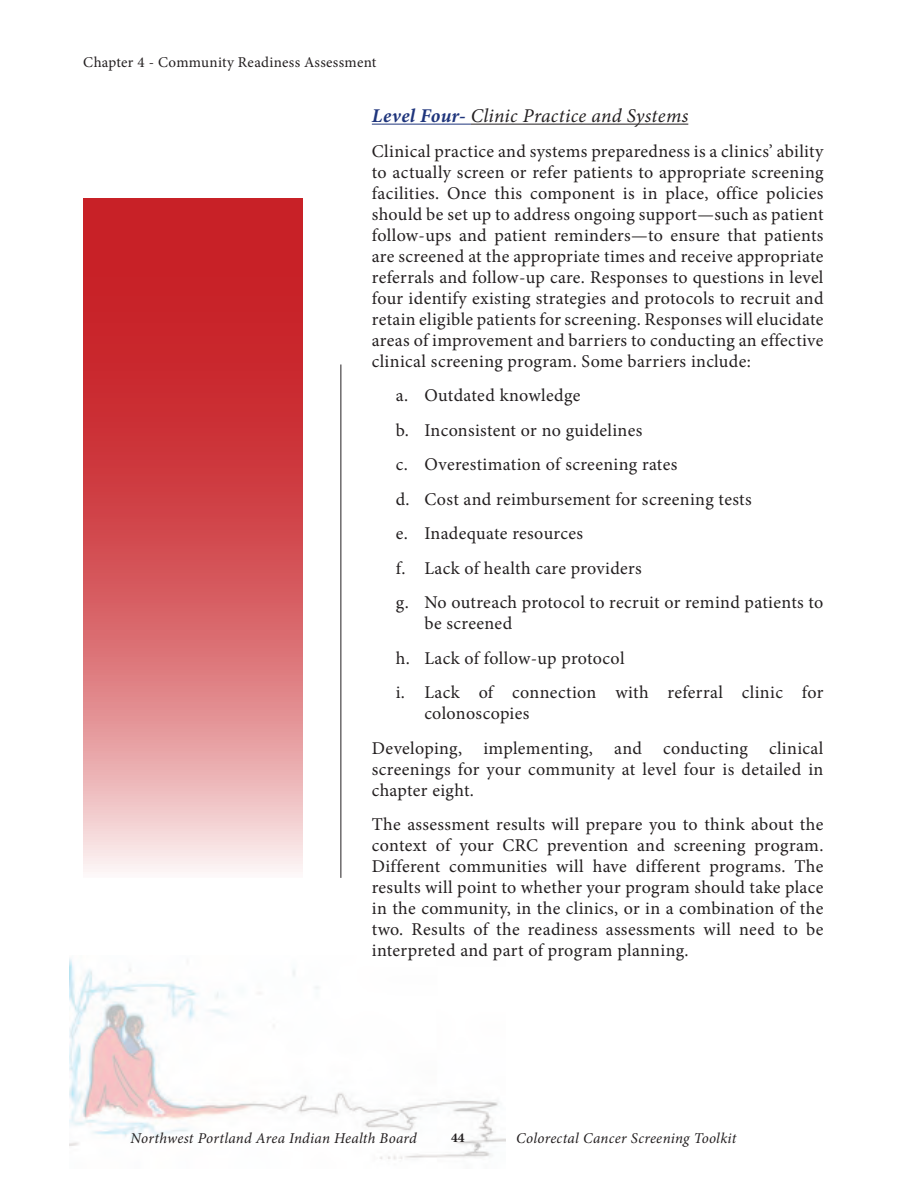
<style>
.page{position:relative;width:918px;height:1188px;background:#fff}
.page>*{position:absolute;margin:0;border:0;box-sizing:border-box;transform-origin:0 0}
.t1{font:italic 19.5px "Minion Pro";letter-spacing:.015em;color:#231f20}
.t2{font:18px/21px "Minion Pro";letter-spacing:.02em;color:#231f20}
.t3{font:italic 15px "Minion Pro";letter-spacing:.015em;color:#231f20}
.t4{font:15px "Minion Pro";letter-spacing:.02em;color:#231f20}
.t5{font:700 13.5px "Minion Pro";color:#231f20}
.s1{font-weight:700;color:#1f357c}
</style>
<div class="page">
<img style="left:69px;top:958px;width:437px;height:202px">
<hr style="left:372px;top:124px;width:99px;height:1px;background:#1f357c">
<hr style="left:471px;top:124px;width:217px;height:1px;background:#231f20">
<hr style="left:340px;top:364px;width:1px;height:514px;background:#231f20">
<svg style="left:83px;top:199px;width:220px;height:673px;background:#d75f63"></svg>
<p class="t4" style="left:83px;top:52px;width:295px">Chapter 4 - Community Readiness Assessment</p>
<p class="t1" style="left:372px;top:103px;width:318px"><span class="s1">Level Four-</span> Clinic Practice and Systems</p>
<p class="t2" style="left:372px;top:141px;width:453px;text-align:justify">Clinical practice and systems preparedness is a clinics’ ability to actually screen or refer patients to appropriate screening facilities. Once this component is in place, office policies should be set up to address ongoing support—such as patient follow-ups and patient reminders—to ensure that patients are screened at the appropriate times and receive appropriate referrals and follow-up care. Responses to questions in level four identify existing strategies and protocols to recruit and retain eligible patients for screening. Responses will elucidate areas of improvement and barriers to conducting an effective clinical screening program. Some barriers include:</p>
<p class="t2" style="left:396px;top:378px;width:429px;line-height:34.5px">a. Outdated knowledge<br>b. Inconsistent or no guidelines<br>c. Overestimation of screening rates<br>d. Cost and reimbursement for screening tests<br>e. Inadequate resources<br>f. Lack of health care providers<br>g. No outreach protocol to recruit or remind patients to</p>
<p class="t2" style="left:396px;top:606px;width:429px;line-height:34.5px;text-indent:28px">be screened<br>h. Lack of follow-up protocol<br>i. Lack of connection with referral clinic for</p>
<p class="t2" style="left:372px;top:696px;width:453px;line-height:34.5px;text-indent:53px">colonoscopies<br>Developing, implementing, and conducting clinical</p>
<p class="t2" style="left:372px;top:759px;width:453px">screenings for your community at level four is detailed in chapter eight.</p>
<p class="t2" style="left:372px;top:814px;width:453px;text-align:justify">The assessment results will prepare you to think about the context of your CRC prevention and screening program.<br>Different communities will have different programs. The results will point to whether your program should take place in the community, in the clinics, or in a combination of the two. Results of the readiness assessments will need to be interpreted and part of program planning.</p>
<p class="t3" style="left:131px;top:1128px;width:288px">Northwest Portland Area Indian Health Board</p>
<p class="t3" style="left:516px;top:1128px;width:222px">Colorectal Cancer Screening Toolkit</p>
<p class="t5" style="left:451px;top:1128px;width:15px">44</p>
</div>
